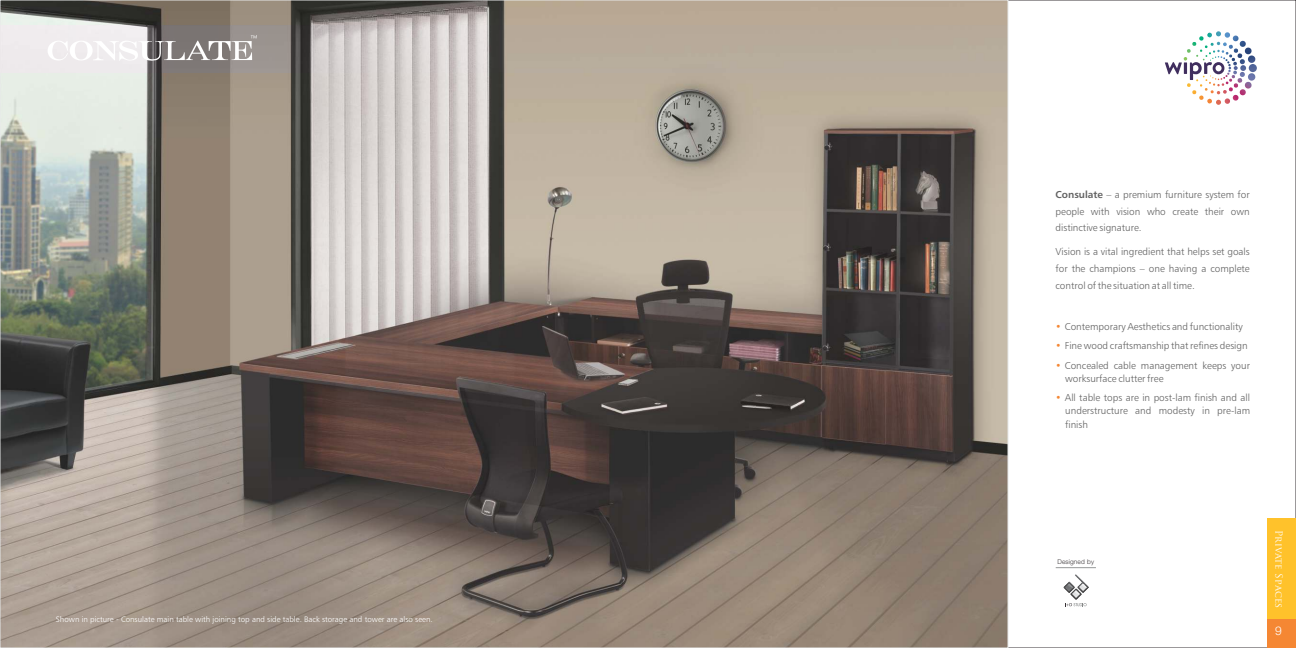
<style>
.page{position:relative;width:1296px;height:648px;background:#fff}
.page>*{position:absolute;margin:0;border:0;box-sizing:border-box;transform-origin:0 0}
.t1{font:300 12px "Helvetica Neue";color:#fff}
.t2{font:10px/16.8px "Humanist 777 BT Light B";color:#616161;text-align:justify}
.t3{font:9.7px "Trajan Pro";letter-spacing:.02em;color:#fff}
.t4{font:8px "Humanist 777 BT Light B";color:#fff}
.t5{font:300 6.5px "Helvetica Neue LT";letter-spacing:.015em;color:#383336}
.s1{font-family:"Humanist 777 BT Bold B"}
.s2{font-family:"Humanist 777 BT Bold B";color:#f58733}
</style>
<div class="page">
<img style="left:2px;top:2px;width:1004px;height:644px">
<img style="left:1063px;top:575px;width:26px;height:25px">
<svg style="left:1065px;top:603px;width:22px;height:3px"></svg>
<svg style="left:1055px;top:567px;width:41px;height:1px"></svg>
<svg style="left:0;top:25px;width:1008px;height:48px;background:#b9b0a7"></svg>
<svg style="left:48px;top:35px;width:209px;height:27px"></svg>
<div style="left:1268px;top:518px;width:28px;height:130px;background:#ffc22b"></div>
<div style="left:1268px;top:620px;width:28px;height:28px;background:#f58733"></div>
<svg style="left:1165px;top:62px;width:59px;height:13px"></svg>
<img style="left:1187px;top:75px;width:59px;height:30px">
<p class="t4" style="left:56px;top:616px;width:378px">Shown in picture - Consulate main table with joining top and side table. Back storage and tower are also seen.</p>
<p class="t2" style="left:1056px;top:187px;width:196px"><span class="s1">Consulate</span> – a premium furniture system for people with vision who create their own distinctive signature.</p>
<p class="t2" style="left:1056px;top:244px;width:196px">Vision is a vital ingredient that helps set goals for the champions – one having a complete control of the situation at all time.</p>
<p class="t2" style="left:1056px;top:319px;width:189px"><span class="s2">•</span> Contemporary Aesthetics and functionality</p>
<p class="t2" style="left:1056px;top:338px;width:194px"><span class="s2">•</span> Fine wood craftsmanship that refines design</p>
<p class="t2" style="left:1056px;top:358px;width:196px"><span class="s2">•</span> Concealed cable management keeps your</p>
<p class="t2" style="left:1056px;top:390px;width:196px"><span class="s2">•</span> All table tops are in post-lam finish and all</p>
<p class="t2" style="left:1065px;top:371px;width:100px">worksurface clutter free</p>
<p class="t2" style="left:1065px;top:405px;width:186px;line-height:13.2px">understructure and modesty in pre-lam finish</p>
<p class="t5" style="left:1057px;top:559px;width:38px">Designed by</p>
<p class="t3" style="left:1283px;top:530px;width:80px;rotate:90deg">Private Spaces</p>
<p class="t1" style="left:1275px;top:626px;width:8px">9</p>
</div>
